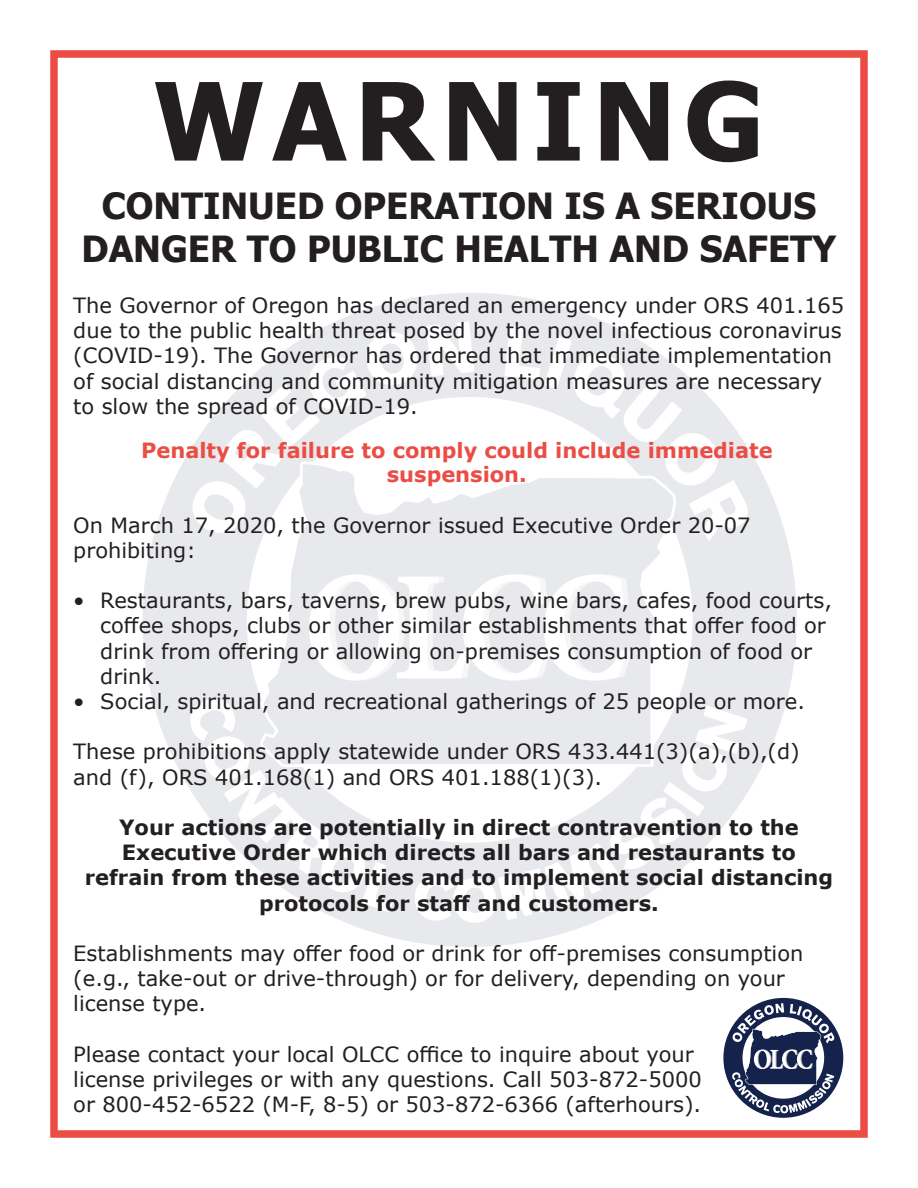
<style>
.page{position:relative;width:918px;height:1188px;background:#fff}
.page>*{position:absolute;margin:0;border:0;box-sizing:border-box;transform-origin:0 0}
.t1{font:700 108px "Tahoma";letter-spacing:.075em;color:#231f20}
.Paragraph_Style_2{font:700 36px/43.2px "Tahoma";color:#231f20;text-align:center}
.t2{font:21px/25.2px "Verdana";color:#231f20}
.t3{font:700 21px/25.2px "Verdana";color:#231f20;text-align:center}
.Paragraph_Style_2-2{font:700 21px/24px "Verdana";color:#eb4d45;text-align:center}
</style>
<div class="page">
<svg style="left:143px;top:293px;width:654px;height:654px"></svg>
<svg style="left:192px;top:332px;width:225px;height:201px"></svg>
<svg style="left:426px;top:321px;width:48px;height:55px"></svg>
<svg style="left:190px;top:699px;width:202px;height:213px"></svg>
<svg style="left:505px;top:325px;width:243px;height:216px"></svg>
<svg style="left:415px;top:706px;width:333px;height:217px"></svg>
<svg style="left:259px;top:462px;width:417px;height:305px;fill:#e8e9ed"></svg>
<svg style="left:309px;top:574px;width:322px;height:107px"></svg>
<div style="left:50px;top:50px;width:818px;height:1088px;border:8px solid #eb4d45"></div>
<svg style="left:723px;top:998px;width:120px;height:120px"></svg>
<p class="t1" style="left:153px;top:46px;width:613px">WARNING</p>
<p class="Paragraph_Style_2" style="left:81px;top:186px;width:756px">CONTINUED OPERATION IS A SERIOUS<br>DANGER TO PUBLIC HEALTH AND SAFETY</p>
<p class="t2" style="left:73px;top:293px;width:772px">The Governor of Oregon has declared an emergency under ORS 401.165 due to the public health threat posed by the novel infectious coronavirus (COVID-19). The Governor has ordered that immediate implementation of social distancing and community mitigation measures are necessary to slow the spread of COVID-19.</p>
<p class="Paragraph_Style_2-2" style="left:141px;top:438px;width:633px">Penalty for failure to comply could include immediate suspension.</p>
<p class="t2" style="left:73px;top:512px;width:679px">On March 17, 2020, the Governor issued Executive Order 20-07 prohibiting:</p>
<p class="t2" style="left:100px;top:588px;width:733px;text-indent:-27px">• Restaurants, bars, taverns, brew pubs, wine bars, cafes, food courts, coffee shops, clubs or other similar establishments that offer food or drink from offering or allowing on-premises consumption of food or drink.</p>
<p class="t2" style="left:73px;top:689px;width:733px">• Social, spiritual, and recreational gatherings of 25 people or more.</p>
<p class="t2" style="left:73px;top:739px;width:728px">These prohibitions apply statewide under ORS 433.441(3)(a),(b),(d) and (f), ORS 401.168(1) and ORS 401.188(1)(3).</p>
<p class="t3" style="left:85px;top:814px;width:750px">Your actions are potentially in direct contravention to the Executive Order which directs all bars and restaurants to refrain from these activities and to implement social distancing protocols for staff and customers.</p>
<p class="t2" style="left:73px;top:941px;width:732px">Establishments may offer food or drink for off-premises consumption</p>
<p class="t2" style="left:73px;top:966px;width:713px">(e.g., take-out or drive-through) or for delivery, depending on your license type.</p>
<p class="t2" style="left:73px;top:1041px;width:630px">Please contact your local OLCC office to inquire about your license privileges or with any questions. Call 503-872-5000 or 800-452-6522 (M-F, 8-5) or 503-872-6366 (afterhours).</p>
</div>
